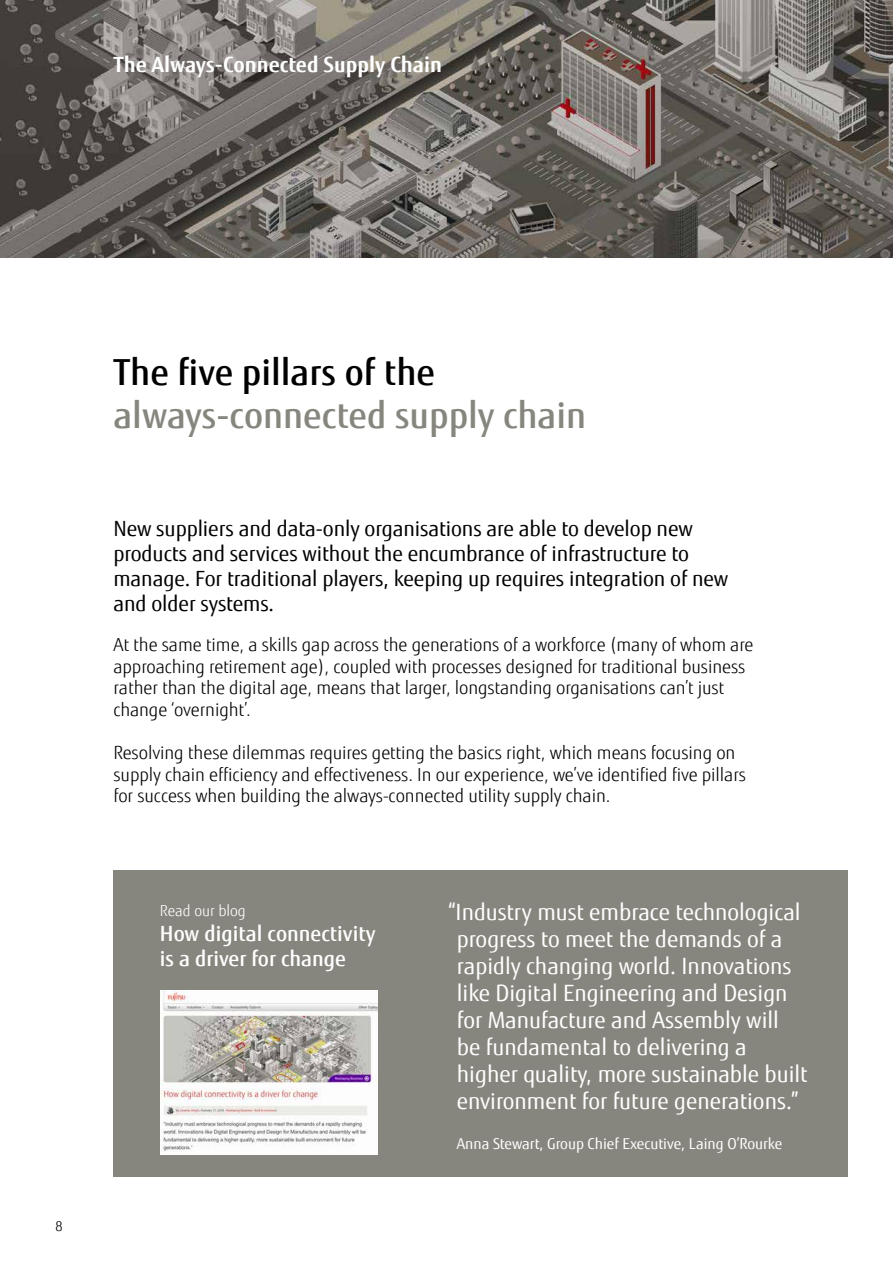
<style>
.page{position:relative;width:893px;height:1263px;background:#fff}
.page>*{position:absolute;margin:0;border:0;box-sizing:border-box;transform-origin:0 0}
.t1{font:500 36px "Fujitsu Sans";color:#87867e}
.t2{font:500 36px "Fujitsu Sans";color:#000}
.t3{font:22.5px/27px "Fujitsu Sans";color:#fff}
.t4{font:21px/25.2px "Fujitsu Sans";letter-spacing:-.005em;color:#000}
.t5{font:500 21px/25.2px "Fujitsu Sans";color:#fff}
.t6{font:700 21px "Fujitsu Sans";color:#fff}
.t7{font:300 18px/21.6px "Fujitsu Sans";letter-spacing:-.005em;color:#000}
.t8{font:15px "Fujitsu Sans";color:#fff}
.t9{font:300 15px "Fujitsu Sans";color:#fff}
.t10{font:300 13.5px "Fujitsu Sans";color:#000}
</style>
<div class="page">
<div style="left:113px;top:871px;width:735px;height:306px;background:#87867e"></div>
<img style="left:0;top:0;width:893px;height:258px">
<img style="left:160px;top:991px;width:218px;height:163px">
<p class="t6" style="left:113px;top:51px;width:330px">The Always-Connected Supply Chain</p>
<p class="t10" style="left:56px;top:1218px;width:9px">8</p>
<h1 class="t2" style="left:113px;top:349px;width:323px">The five pillars of the</h1>
<h1 class="t1" style="left:113px;top:392px;width:474px">always-connected supply chain</h1>
<p class="t4" style="left:113px;top:516px;width:616px">New suppliers and data-only organisations are able to develop new products and services without the encumbrance of infrastructure to manage. For traditional players, keeping up requires integration of new and older systems.</p>
<p class="t7" style="left:113px;top:634px;width:641px">At the same time, a skills gap across the generations of a workforce (many of whom are approaching retirement age), coupled with processes designed for traditional business rather than the digital age, means that larger, longstanding organisations can’t just change ‘overnight’.</p>
<p class="t7" style="left:113px;top:742px;width:634px">Resolving these dilemmas requires getting the basics right, which means focusing on supply chain efficiency and effectiveness. In our experience, we’ve identified five pillars for success when building the always-connected utility supply chain.</p>
<p class="t9" style="left:160px;top:901px;width:87px">Read our blog</p>
<p class="t5" style="left:160px;top:921px;width:217px">How digital connectivity is a driver for change</p>
<p class="t3" style="left:457px;top:899px;width:352px;text-indent:-9px">“Industry must embrace technological progress to meet the demands of a rapidly changing world. Innovations like Digital Engineering and Design for Manufacture and Assembly will be fundamental to delivering a higher quality, more sustainable built environment for future generations.”</p>
<p class="t8" style="left:457px;top:1134px;width:327px">Anna Stewart, Group Chief Executive, Laing O’Rourke</p>
</div>
